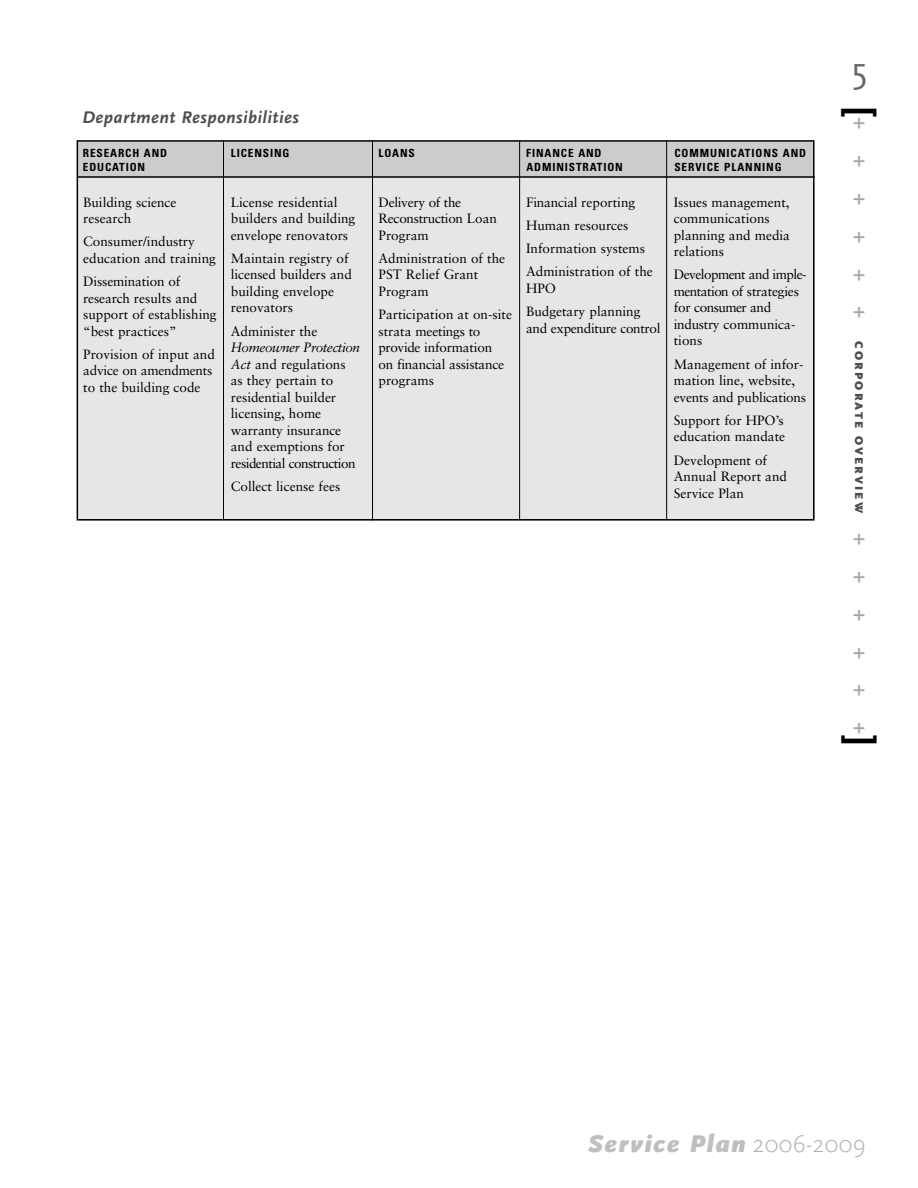
<style>
.page{position:relative;width:918px;height:1188px;background:#fff}
.page>*{position:absolute;margin:0;border:0;box-sizing:border-box;transform-origin:0 0}
.t1{font:700 39px "Scala Sans";color:#000}
.t2{font:37.5px "Scala Sans";color:#666}
.t3{font:italic 900 25.2px "Scala Sans";letter-spacing:.06em;color:#bfbfbf}
.t4{font:700 22.5px "Scala Sans";color:#a6a6a6}
.t5{font:italic 700 17.7px "Scala Sans";letter-spacing:.025em;color:#4d4d4d}
.t6{font:13.5px/16.5px "Sabon";color:#000}
.t7{font:13.5px/16.5px "Sabon";letter-spacing:-.03em;color:#000}
.t8{font:13.5px/16.5px "Sabon";letter-spacing:-.02em;color:#000}
.t9{font:900 11.7px "Scala Sans";letter-spacing:.19em;color:#4d4d4d}
.t10{font:700 condensed 11.25px/13.5px "Univers";letter-spacing:.08em;color:#000}
.s1{font-style:italic}
.s2{font-weight:300;font-style:normal;color:#b3b3b3}
</style>
<div class="page">
<div style="left:78px;top:177px;width:737px;height:344px;background:#e6e6e6"></div>
<div style="left:78px;top:141px;width:735px;height:36px;background:#ccc"></div>
<hr style="left:77px;top:176px;width:738px;height:2px;background:#000">
<hr style="left:223px;top:141px;width:1px;height:379px;background:#000">
<hr style="left:372px;top:141px;width:1px;height:380px;background:#000">
<hr style="left:519px;top:141px;width:1px;height:379px;background:#000">
<hr style="left:666px;top:141px;width:1px;height:379px;background:#000">
<div style="left:77px;top:140px;width:738px;height:381px;border:2px solid #000"></div>
<h3 class="t5" style="left:83px;top:110px;width:218px">Department Responsibilities</h3>
<p class="t10" style="left:83px;top:147px;width:86px">RESEARCH AND<br>EDUCATION</p>
<p class="t10" style="left:231px;top:147px;width:60px">LICENSING</p>
<p class="t10" style="left:378px;top:147px;width:38px">LOANS</p>
<p class="t10" style="left:526px;top:147px;width:98px">FINANCE AND<br>ADMINISTRATION</p>
<p class="t10" style="left:674px;top:147px;width:133px">COMMUNICATIONS AND<br>SERVICE PLANNING</p>
<p class="t6" style="left:83px;top:195px;width:95px">Building science research</p>
<p class="t6" style="left:83px;top:235px;width:134px">Consumer/industry education and training</p>
<p class="t6" style="left:83px;top:274px;width:135px">Dissemination of research results and support of establishing “best practices”</p>
<p class="t6" style="left:83px;top:347px;width:133px">Provision of input and advice on amendments to the building code</p>
<p class="t6" style="left:231px;top:195px;width:126px">License residential builders and building envelope renovators</p>
<p class="t6" style="left:231px;top:251px;width:122px">Maintain registry of licensed builders and building envelope renovators</p>
<p class="t6" style="left:231px;top:324px;width:88px">Administer the</p>
<p class="t6" style="left:231px;top:340px;width:131px"><span class="s1">Homeowner Protection<br>Act</span> and regulations as they pertain to residential builder licensing, home warranty insurance and exemptions for residential construction</p>
<p class="t6" style="left:231px;top:479px;width:111px">Collect license fees</p>
<p class="t8" style="left:379px;top:195px;width:120px">Delivery of the<br>Reconstruction Loan<br>Program</p>
<p class="t6" style="left:379px;top:251px;width:128px">Administration of the<br>PST Relief Grant<br>Program</p>
<p class="t6" style="left:379px;top:307px;width:135px">Participation at on-site strata meetings to provide information<br>on financial assistance programs</p>
<p class="t6" style="left:526px;top:191px;width:128px;line-height:23.2px">Financial reporting<br>Human resources<br>Information systems<br>Administration of the</p>
<p class="t6" style="left:526px;top:278px;width:116px;line-height:23.2px">HPO<br>Budgetary planning</p>
<p class="t8" style="left:526px;top:321px;width:136px">and expenditure control</p>
<p class="t6" style="left:674px;top:195px;width:118px">Issues management, communications planning and media relations</p>
<p class="t7" style="left:674px;top:268px;width:134px">Development and imple&shy;mentation of strategies for consumer and industry communica&shy;tions</p>
<p class="t6" style="left:674px;top:357px;width:134px">Management of infor&shy;mation line, website, events and publications</p>
<p class="t6" style="left:674px;top:413px;width:113px">Support for HPO’s education mandate</p>
<p class="t6" style="left:674px;top:453px;width:115px">Development of<br>Annual Report and<br>Service Plan</p>
<h2 class="t2" style="left:852px;top:55px;width:17px">5</h2>
<h1 class="t1" style="left:879px;top:107px;width:11px;rotate:90deg">[</h1>
<h3 class="t4" style="left:870px;top:117px;width:203px;rotate:90deg">++++++</h3>
<p class="t9" style="left:863px;top:341px;width:173px;rotate:90deg">CORPORATE OVERVIEW</p>
<h3 class="t4" style="left:870px;top:533px;width:203px;rotate:90deg">++++++</h3>
<h1 class="t1" style="left:839px;top:745px;width:11px;rotate:-90deg">[</h1>
<h3 class="t3" style="left:588px;top:1134px;width:279px">Service Plan <span class="s2">2006-2009</span></h3>
</div>
